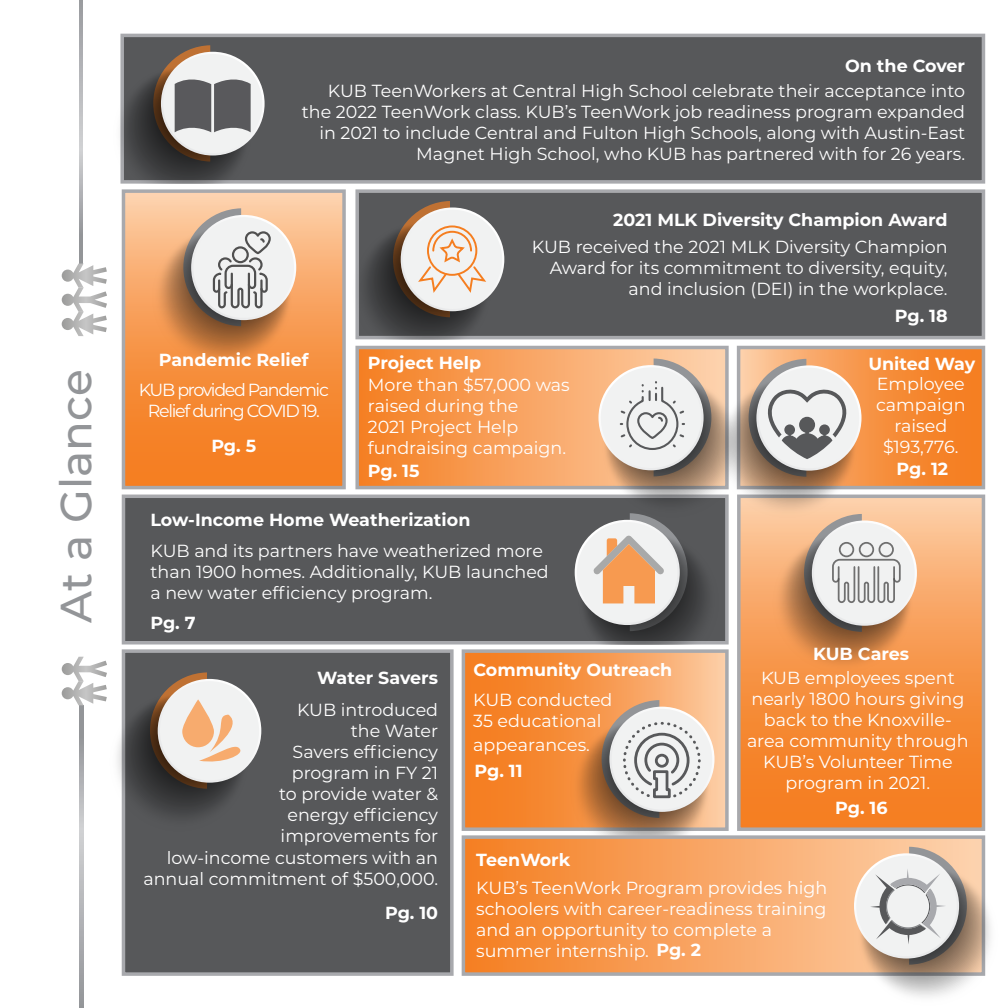
<style>
.page{position:relative;width:1008px;height:1008px;background:#fff}
.page>*{position:absolute;margin:0;border:0;box-sizing:border-box;transform-origin:0 0}
.t1{font:500 43.75px "Montserrat";color:#939598}
.t2{font:17.5px/21px "Montserrat";color:#fff}
.t3{font:700 17.5px/29.6px "Montserrat";color:#fff}
.t4{font:17.5px/21px "Montserrat";letter-spacing:-.075em;color:#fff;text-align:center}
.s1{font-weight:400}
.s2{font-weight:700}
</style>
<div class="page">
<svg style="left:467px;top:654px;width:257px;height:172px;background:#f69040"></svg>
<div style="left:462px;top:649px;width:267px;height:182px;border:4px solid #a8a9ad"></div>
<svg style="left:742px;top:500px;width:238px;height:326px;background:#f69040"></svg>
<div style="left:737px;top:495px;width:248px;height:336px;border:4px solid #a8a9ad"></div>
<svg style="left:127px;top:194px;width:214px;height:290px;background:#f69548"></svg>
<div style="left:122px;top:189px;width:224px;height:300px;border:4px solid #a8a9ad"></div>
<div style="left:122px;top:649px;width:332px;height:327px;background:#57585a;border:4px solid #a8a9ad"></div>
<div style="left:355px;top:189px;width:630px;height:150px;background:#57585a;border:4px solid #a8a9ad"></div>
<svg style="left:79px;top:0;width:4px;height:264px"></svg>
<svg style="left:80px;top:833px;width:3px;height:175px"></svg>
<div style="left:403px;top:210px;width:99px;height:99px;background:#f1f2f2;border-radius:50%"></div>
<div style="left:122px;top:495px;width:607px;height:150px;background:#57585a;border:4px solid #a8a9ad"></div>
<div style="left:357px;top:347px;width:370px;height:141px;background:linear-gradient(to right,#f47e22,#fdd4b1)"></div>
<div style="left:355px;top:346px;width:374px;height:143px;border:4px solid #a8a9ad"></div>
<div style="left:160px;top:681px;width:99px;height:99px;background:#f1f2f2;border-radius:50%"></div>
<svg style="left:355px;top:201px;width:137px;height:138px"></svg>
<svg style="left:62px;top:264px;width:45px;height:72px"></svg>
<svg style="left:151px;top:208px;width:142px;height:161px"></svg>
<div style="left:120px;top:34px;width:865px;height:150px;background:#57585a;border:4px solid #a8a9ad"></div>
<div style="left:163px;top:54px;width:99px;height:99px;background:#f1f2f2;border-radius:50%"></div>
<div style="left:463px;top:837px;width:520px;height:137px;background:linear-gradient(to right,#f47e21,#fdd4b1)"></div>
<div style="left:462px;top:835px;width:523px;height:141px;border:4px solid #a8a9ad"></div>
<svg style="left:857px;top:847px;width:134px;height:150px"></svg>
<svg style="left:120px;top:45px;width:132px;height:139px"></svg>
<svg style="left:62px;top:657px;width:187px;height:176px"></svg>
<svg style="left:742px;top:351px;width:238px;height:133px;background:#f5862f"></svg>
<div style="left:737px;top:346px;width:248px;height:143px;border:4px solid #a8a9ad"></div>
<svg style="left:578px;top:359px;width:336px;height:316px"></svg>
<svg style="left:569px;top:700px;width:142px;height:161px"></svg>
<p class="t1" style="left:46px;top:623px;width:255px;rotate:-90deg">At a Glance</p>
<p class="t3" style="left:845px;top:50px;width:122px">On the Cover</p>
<p class="t2" style="left:302px;top:80px;width:665px;text-align:right">KUB TeenWorkers at Central High School celebrate their acceptance into the 2022 TeenWork class. KUB’s TeenWork job readiness program expanded in 2021 to include Central and Fulton High Schools, along with Austin-East Magnet High School, who KUB has partnered with for 26 years.</p>
<p class="t3" style="left:613px;top:204px;width:336px">2021 MLK Diversity Champion Award</p>
<p class="t2" style="left:532px;top:235px;width:417px;text-align:right">KUB received the 2021 MLK Diversity Champion<br>Award for its commitment to diversity, equity, and inclusion (DEI) in the workplace.</p>
<p class="t3" style="left:159px;top:344px;width:151px">Pandemic Relief</p>
<p class="t4" style="left:139px;top:379px;width:192px">KUB provided Pandemic<br>Relief during COVID 19.</p>
<p class="t3" style="left:211px;top:430px;width:46px">Pg. 5</p>
<p class="t3" style="left:368px;top:347px;width:115px">Project Help</p>
<p class="t2" style="left:368px;top:374px;width:203px">More than $57,000 was raised during the<br>2021 Project Help fundraising campaign.</p>
<p class="t3" style="left:368px;top:455px;width:53px">Pg. 15</p>
<p class="t3" style="left:150px;top:504px;width:322px">Low-Income Home Weatherization</p>
<p class="t2" style="left:150px;top:539px;width:400px">KUB and its partners have weatherized more than 1900 homes. Additionally, KUB launched a new water efficiency program.</p>
<p class="t3" style="left:150px;top:607px;width:47px">Pg. 7</p>
<p class="t3" style="left:895px;top:301px;width:54px">Pg. 18</p>
<p class="t3" style="left:868px;top:348px;width:109px">United Way</p>
<p class="t2" style="left:876px;top:373px;width:91px;text-align:center">Employee campaign raised $193,776.</p>
<p class="t3" style="left:897px;top:453px;width:53px">Pg. 12</p>
<p class="t3" style="left:813px;top:638px;width:98px">KUB Cares</p>
<p class="t3" style="left:473px;top:654px;width:200px">Community Outreach<br><span class="s1">KUB conducted</span></p>
<p class="t2" style="left:473px;top:708px;width:130px;line-height:24px">35 educational appearances.</p>
<p class="t3" style="left:475px;top:755px;width:50px">Pg. 11</p>
<p class="t3" style="left:317px;top:663px;width:122px">Water Savers</p>
<p class="t2" style="left:747px;top:666px;width:223px;text-align:center">KUB employees spent nearly 1800 hours giving back to the Knoxville&shy;area community through<br>KUB’s Volunteer Time program in 2021.</p>
<p class="t2" style="left:279px;top:698px;width:160px;text-align:right">KUB introduced the Water<br>Savers efficiency program in FY 21 to provide water &amp; energy efficiency improvements for</p>
<p class="t3" style="left:835px;top:792px;width:54px">Pg. 16</p>
<p class="t2" style="left:167px;top:847px;width:273px">low-income customers with an</p>
<p class="t3" style="left:476px;top:844px;width:95px">TeenWork</p>
<p class="t2" style="left:143px;top:868px;width:296px">annual commitment of $500,000.</p>
<p class="t2" style="left:476px;top:877px;width:353px">KUB’s TeenWork Program provides high schoolers with career-readiness training and an opportunity to complete a summer internship. <span class="s2">Pg. 2</span></p>
<p class="t3" style="left:385px;top:897px;width:55px">Pg. 10</p>
</div>
